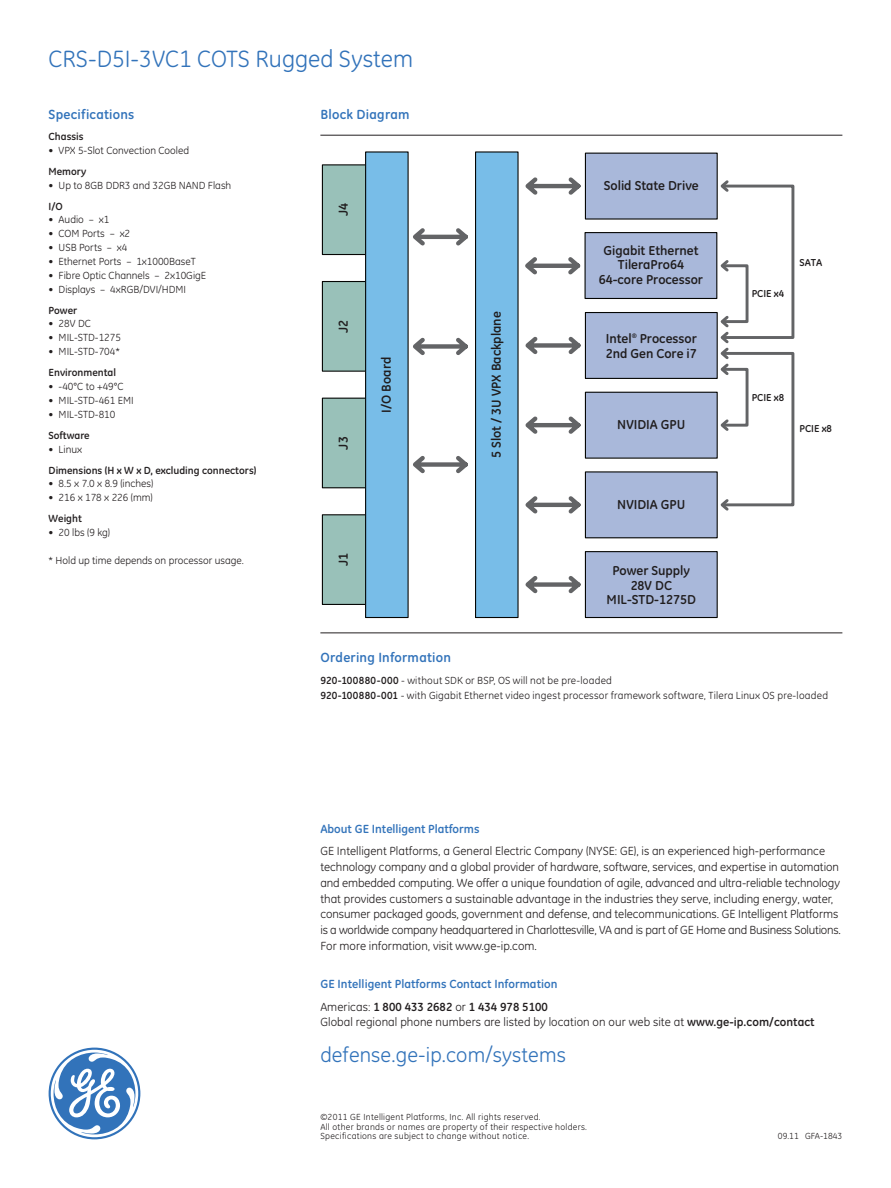
<style>
.page{position:relative;width:891px;height:1188px;background:#fff}
.page>*{position:absolute;margin:0;border:0;box-sizing:border-box;transform-origin:0 0}
.t1{font:24px "GE Inspira";color:#3273ba}
.t2{font:21px "GE Inspira";letter-spacing:.005em;color:#3273ba}
.t3{font:700 13.5px "GE Inspira";letter-spacing:.015em;color:#3273ba}
.t4{font:700 13.2px/14.7px "GE Inspira";color:#201d1e;text-align:center}
.t5{font:12px/15.8px "GE Inspira";letter-spacing:-.005em;color:#231f20}
.t6{font:700 12px/22.5px "GE Inspira";letter-spacing:.005em;color:#3273ba}
.t7{font:10.5px "GE Inspira";color:#231f20}
.t8{font:10.5px/15px "GE Inspira";letter-spacing:.02em;color:#231f20}
.t9{font:700 10.5px "GE Inspira";color:#231f20}
.t10{font:700 10.2px "GE Inspira";color:#201d1e}
.t11{font:9px/9.8px "GE Inspira";letter-spacing:.03em;color:#231f20}
.t12{font:9px "GE Inspira";color:#231f20}
.s1{font-weight:700}
.s2{font-weight:400;color:#231f20}
.s3{color:#231f20}
</style>
<div class="page">
<svg style="left:49px;top:1048px;width:91px;height:91px"></svg>
<div style="left:476px;top:152px;width:42px;height:466px;background:#78bde8"></div>
<div style="left:475px;top:151px;width:44px;height:467px;border:1px solid #040503"></div>
<div style="left:322px;top:282px;width:44px;height:89px;background:#99c1b9"></div>
<div style="left:322px;top:281px;width:44px;height:91px;border:1px solid #040503"></div>
<div style="left:322px;top:165px;width:44px;height:90px;background:#99c1b9"></div>
<div style="left:322px;top:164px;width:44px;height:91px;border:1px solid #040503"></div>
<div style="left:322px;top:398px;width:44px;height:90px;background:#99c1b9"></div>
<div style="left:322px;top:398px;width:44px;height:90px;border:1px solid #040503"></div>
<div style="left:322px;top:515px;width:44px;height:89px;background:#99c1b9"></div>
<div style="left:322px;top:514px;width:44px;height:91px;border:1px solid #040503"></div>
<div style="left:366px;top:152px;width:42px;height:466px;background:#78bde8"></div>
<div style="left:365px;top:151px;width:44px;height:467px;border:1px solid #040503"></div>
<svg style="left:408px;top:224px;width:60px;height:26px"></svg>
<svg style="left:408px;top:334px;width:60px;height:25px"></svg>
<svg style="left:408px;top:452px;width:60px;height:25px"></svg>
<div style="left:585px;top:153px;width:132px;height:66px;background:#a9b8da"></div>
<svg style="left:525px;top:173px;width:60px;height:26px"></svg>
<div style="left:585px;top:233px;width:132px;height:65px;background:#a9b8da"></div>
<div style="left:585px;top:232px;width:132px;height:67px;border:1px solid #040503"></div>
<svg style="left:525px;top:253px;width:60px;height:25px"></svg>
<div style="left:585px;top:313px;width:132px;height:65px;background:#a9b8da"></div>
<div style="left:585px;top:312px;width:133px;height:67px;border:1px solid #040503"></div>
<svg style="left:525px;top:333px;width:60px;height:25px"></svg>
<svg style="left:720px;top:260px;width:9px;height:12px"></svg>
<div style="left:723px;top:264px;width:26px;height:59px;border:3px solid #636466"></div>
<svg style="left:720px;top:419px;width:9px;height:12px"></svg>
<div style="left:723px;top:368px;width:26px;height:59px;border:3px solid #636466"></div>
<svg style="left:720px;top:180px;width:11px;height:12px"></svg>
<div style="left:723px;top:185px;width:71px;height:154px;border:3px solid #636466"></div>
<svg style="left:720px;top:499px;width:11px;height:12px"></svg>
<svg style="left:720px;top:313px;width:11px;height:62px"></svg>
<div style="left:723px;top:352px;width:71px;height:154px;border:3px solid #636466"></div>
<div style="left:585px;top:472px;width:132px;height:66px;background:#a9b8da"></div>
<div style="left:585px;top:471px;width:133px;height:67px;border:1px solid #040503"></div>
<svg style="left:525px;top:492px;width:60px;height:26px"></svg>
<div style="left:585px;top:552px;width:132px;height:66px;background:#a9b8da"></div>
<div style="left:585px;top:551px;width:133px;height:67px;border:1px solid #040503"></div>
<svg style="left:525px;top:572px;width:60px;height:25px"></svg>
<div style="left:585px;top:392px;width:132px;height:66px;background:#a9b8da"></div>
<div style="left:585px;top:392px;width:133px;height:67px;border:1px solid #040503"></div>
<svg style="left:525px;top:412px;width:60px;height:26px"></svg>
<hr style="left:320px;top:135px;width:522px;height:1px;background:#231f20">
<hr style="left:320px;top:633px;width:522px;height:1px;background:#231f20">
<h1 class="t1" style="left:49px;top:45px;width:366px">CRS-D5I-3VC1 COTS Rugged System</h1>
<p class="t3" style="left:49px;top:105px;width:87px">Specifications</p>
<p class="t9" style="left:49px;top:129px;width:37px">Chassis</p>
<p class="t7" style="left:49px;top:144px;width:142px">• VPX 5-Slot Convection Cooled</p>
<p class="t9" style="left:49px;top:164px;width:39px">Memory</p>
<p class="t7" style="left:49px;top:179px;width:184px">• Up to 8GB DDR3 and 32GB NAND Flash</p>
<p class="t9" style="left:49px;top:199px;width:16px">I/O</p>
<p class="t7" style="left:49px;top:214px;width:62px">• Audio – x1</p>
<p class="t7" style="left:49px;top:228px;width:83px">• COM Ports – x2</p>
<p class="t7" style="left:49px;top:241px;width:80px">• USB Ports – x4</p>
<p class="t7" style="left:49px;top:255px;width:149px">• Ethernet Ports – 1x1000BaseT</p>
<p class="t7" style="left:49px;top:269px;width:159px">• Fibre Optic Channels – 2x10GigE</p>
<p class="t7" style="left:49px;top:283px;width:139px">• Displays – 4xRGB/DVI/HDMI</p>
<p class="t9" style="left:49px;top:303px;width:30px">Power</p>
<p class="t7" style="left:49px;top:318px;width:44px">• 28V DC</p>
<p class="t7" style="left:49px;top:332px;width:74px">• MIL-STD-1275</p>
<p class="t7" style="left:49px;top:345px;width:73px">• MIL-STD-704*</p>
<p class="t9" style="left:49px;top:366px;width:69px">Environmental</p>
<p class="t7" style="left:49px;top:380px;width:77px">• -40°C to +49°C</p>
<p class="t7" style="left:49px;top:394px;width:87px">• MIL-STD-461 EMI</p>
<p class="t7" style="left:49px;top:408px;width:68px">• MIL-STD-810</p>
<p class="t9" style="left:49px;top:428px;width:43px">Software</p>
<p class="t7" style="left:49px;top:443px;width:35px">• Linux</p>
<p class="t9" style="left:49px;top:463px;width:209px">Dimensions (H x W x D, excluding connectors)</p>
<p class="t7" style="left:49px;top:478px;width:106px">• 8.5 x 7.0 x 8.9 (inches)</p>
<p class="t7" style="left:49px;top:492px;width:106px">• 216 x 178 x 226 (mm)</p>
<p class="t9" style="left:49px;top:512px;width:35px">Weight</p>
<p class="t7" style="left:49px;top:526px;width:63px">• 20 lbs (9 kg)</p>
<p class="t7" style="left:49px;top:554px;width:197px">* Hold up time depends on processor usage.</p>
<p class="t3" style="left:320px;top:105px;width:91px">Block Diagram</p>
<p class="t4" style="left:336px;top:216px;width:15px;rotate:-90deg">J4</p>
<p class="t4" style="left:336px;top:333px;width:15px;rotate:-90deg">J2</p>
<p class="t4" style="left:379px;top:413px;width:57px;rotate:-90deg">I/O Board</p>
<p class="t4" style="left:336px;top:450px;width:15px;rotate:-90deg">J3</p>
<p class="t4" style="left:336px;top:566px;width:15px;rotate:-90deg">J1</p>
<p class="t4" style="left:489px;top:458px;width:148px;rotate:-90deg">5 Slot / 3U VPX Backplane</p>
<p class="t4" style="left:604px;top:178px;width:96px">Solid State Drive</p>
<p class="t4" style="left:599px;top:243px;width:106px">Gigabit Ethernet<br>TileraPro64<br>64-core Processor</p>
<p class="t4" style="left:606px;top:331px;width:93px;text-align:left">Intel<sup>®</sup> Processor<br>2nd Gen Core i7</p>
<p class="t4" style="left:617px;top:417px;width:70px">NVIDIA GPU</p>
<p class="t4" style="left:617px;top:497px;width:70px">NVIDIA GPU</p>
<p class="t4" style="left:607px;top:563px;width:91px">Power Supply<br>28V DC<br>MIL-STD-1275D</p>
<p class="t10" style="left:752px;top:286px;width:34px">PCIE x4</p>
<p class="t10" style="left:800px;top:256px;width:24px">SATA</p>
<p class="t10" style="left:752px;top:391px;width:34px">PCIE x8</p>
<p class="t10" style="left:800px;top:422px;width:34px">PCIE x8</p>
<p class="t3" style="left:320px;top:649px;width:132px">Ordering Information</p>
<p class="t8" style="left:320px;top:673px;width:509px"><span class="s1">920-100880-000</span> - without SDK or BSP, OS will not be pre-loaded<br><span class="s1">920-100880-001</span> - with Gigabit Ethernet video ingest processor framework software, Tilera Linux OS pre-loaded</p>
<p class="t6" style="left:320px;top:817px;width:161px">About GE Intelligent Platforms</p>
<p class="t5" style="left:320px;top:843px;width:522px">GE Intelligent Platforms, a General Electric Company (NYSE: GE), is an experienced high-performance technology company and a global provider of hardware, software, services, and expertise in automation and embedded computing. We offer a unique foundation of agile, advanced and ultra-reliable technology that provides customers a sustainable advantage in the industries they serve, including energy, water, consumer packaged goods, government and defense, and telecommunications. GE Intelligent Platforms is a worldwide company headquartered in Charlottesville, VA and is part of GE Home and Business Solutions.<br>For more information, visit www.ge-ip.com.</p>
<p class="t6" style="left:320px;top:973px;width:239px">GE Intelligent Platforms Contact Information<br><span class="s2">Americas:</span> <span class="s3">1 800 433 2682</span> <span class="s2">or</span> <span class="s3">1 434 978 5100</span></p>
<p class="t5" style="left:320px;top:1014px;width:496px">Global regional phone numbers are listed by location on our web site at <span class="s1">www.ge-ip.com/contact</span></p>
<h2 class="t2" style="left:320px;top:1043px;width:247px">defense.ge-ip.com/systems</h2>
<p class="t11" style="left:320px;top:1112px;width:268px">©2011 GE Intelligent Platforms, Inc. All rights reserved.<br>All other brands or names are property of their respective holders.<br>Specifications are subject to change without notice.</p>
<p class="t12" style="left:778px;top:1131px;width:66px">09.11 GFA-1843</p>
</div>
